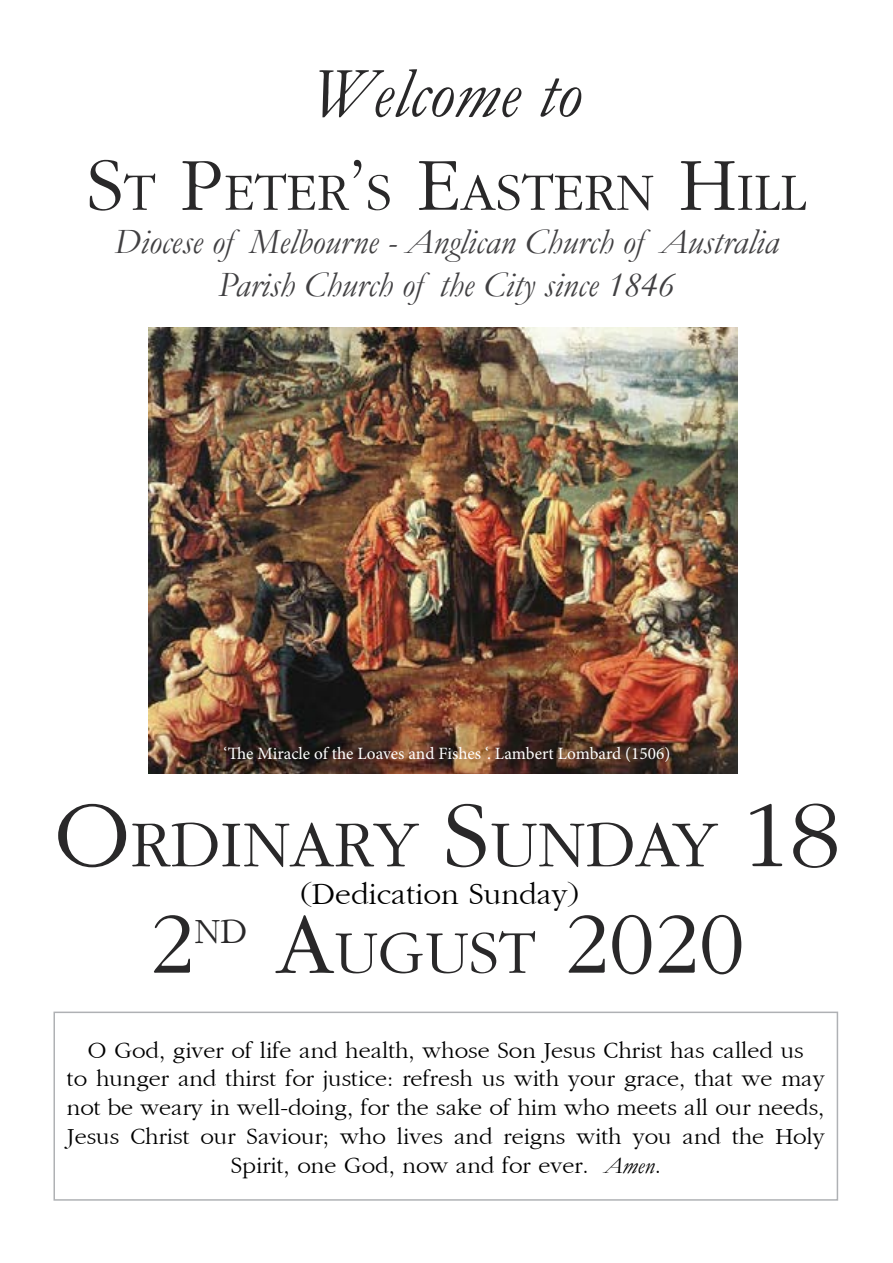
<style>
.page{position:relative;width:893px;height:1263px;background:#fff}
.page>*{position:absolute;margin:0;border:0;box-sizing:border-box;transform-origin:0 0}
.t1{font:90px "Garamond";color:#292829}
.t2{font:italic 72px "Garamond";color:#292829}
.t3{font:68.25px "Garamond";color:#292829}
.t4{font:54.6px "Garamond";color:#292829}
.t5{font:36.75px "Garamond";color:#292829}
.t6{font:italic 36px/43.2px "Garamond";color:#414042;text-align:center}
.t7{font:31.5px "Garamond";color:#000}
.t8{font:24px/28.8px "Garamond";color:#000;text-align:center}
.t9{font:17.25px "Minion Pro";color:#fff}
.s1{font-size:78px}
.s2{font-size:97.5px}
.s3{font-size:63px}
.s4{font-style:italic}
</style>
<div class="page">
<div style="left:53px;top:1011px;width:785px;height:190px;border:2px solid #afb1b4"></div>
<img style="left:149px;top:327px;width:589px;height:447px">
<h2 class="t2" style="left:312px;top:45px;width:271px">Welcome to</h2>
<h3 class="t4" style="left:86px;top:166px;width:722px"><span class="s1">S</span>T <span class="s1">P</span>ETER<span class="s1">’</span>S <span class="s1">E</span>ASTERN <span class="s1">H</span>ILL</h3>
<h3 class="t6" style="left:114px;top:219px;width:666px">Diocese of Melbourne - Anglican Church of Australia<br>Parish Church of the City since 1846</h3>
<p class="t9" style="left:224px;top:742px;width:448px">‘The Miracle of the Loaves and Fishes ‘. Lambert Lombard (1506)</p>
<h3 class="t3" style="left:54px;top:811px;width:786px"><span class="s2">O</span>RDINARY <span class="s2">S</span>UNDAY <span class="s2">18</span></h3>
<h3 class="t7" style="left:301px;top:879px;width:280px">(Dedication Sunday)</h3>
<h1 class="t1" style="left:150px;top:900px;width:46px">2</h1>
<h3 class="t5" style="left:195px;top:913px;width:54px">ND</h3>
<h1 class="t1" style="left:276px;top:900px;width:469px">A<span class="s3">UGUST</span> 2020</h1>
<p class="t8" style="left:67px;top:1036px;width:759px">O God, giver of life and health, whose Son Jesus Christ has called us<br>to hunger and thirst for justice: refresh us with your grace, that we may not be weary in well-doing, for the sake of him who meets all our needs, Jesus Christ our Saviour; who lives and reigns with you and the Holy Spirit, one God, now and for ever. <span class="s4">Amen</span>.</p>
</div>
